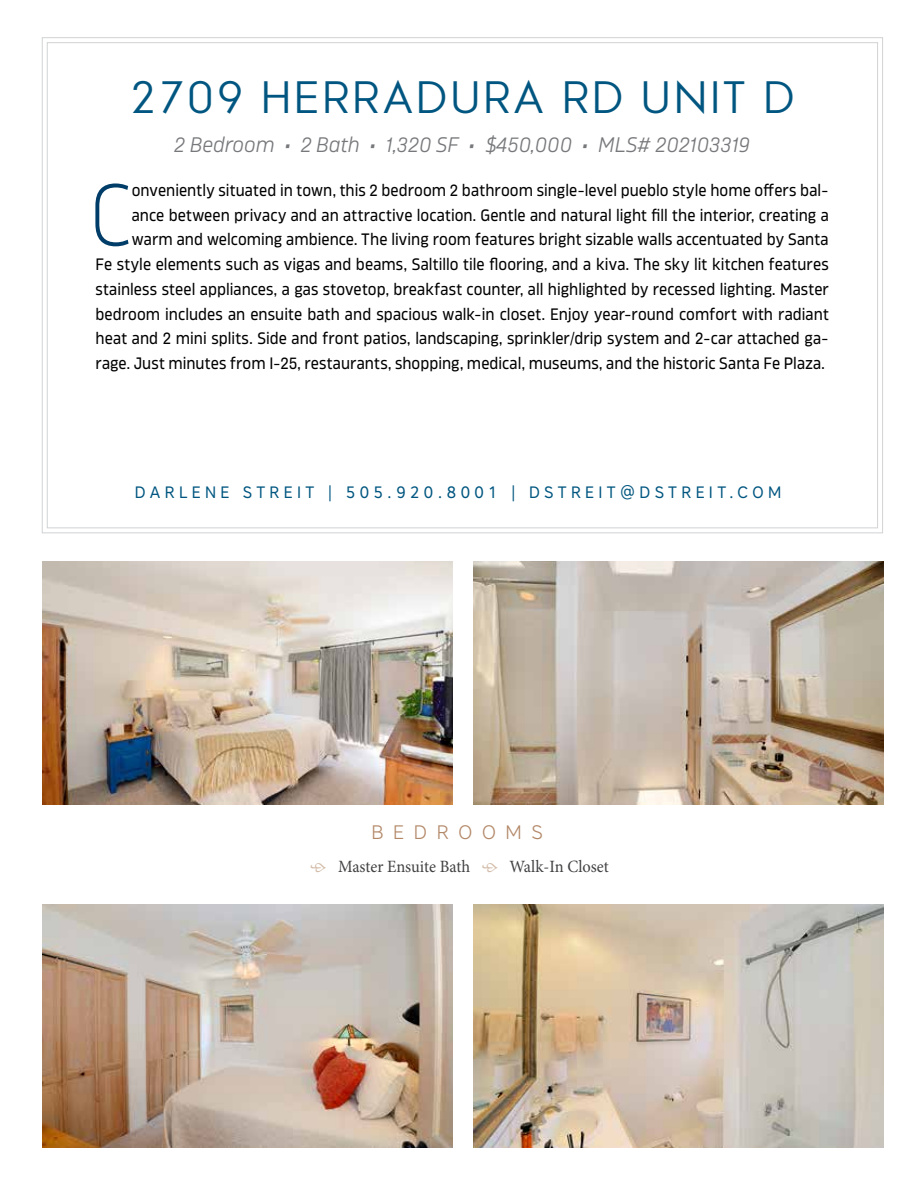
<style>
.page{position:relative;width:918px;height:1188px;background:#fff}
.page>*{position:absolute;margin:0;border:0;box-sizing:border-box;transform-origin:0 0}
.t1{font:300 87.15px "Karibu";color:#003d68;scale:.95 1}
.t2{font:43.5px "Aramis";letter-spacing:.12em;color:#005680}
.t3{font:italic 21px "Karibu";color:#77787b}
.t4{font:300 19.5px "Core Sans A35";letter-spacing:.5em;color:#b38868}
.t5{font:17.25px "Minion Pro";color:#414042;scale:.95 1}
.t6{font:16.5px/24.8px "Karibu";letter-spacing:.005em;color:#000101;text-align:right;scale:.95 1}
.t7{font:16.5px "Core Sans A45";letter-spacing:.28em;color:#005680;scale:.95 1}
.s1{font-size:18.75px;color:#d3bba7}
</style>
<div class="page">
<svg style="left:41px;top:37px;width:842px;height:497px"></svg>
<img style="left:42px;top:561px;width:411px;height:243px">
<img style="left:473px;top:561px;width:410px;height:243px">
<img style="left:42px;top:905px;width:411px;height:243px">
<img style="left:473px;top:905px;width:410px;height:243px">
<h2 class="t2" style="left:131px;top:65px;width:664px">2709 HERRADURA RD UNIT D</h2>
<p class="t3" style="left:174px;top:131px;width:577px">2 Bedroom • 2 Bath • 1,320 SF • $450,000 • MLS# 202103319</p>
<h1 class="t1" style="left:89px;top:160px;width:46px">C</h1>
<p class="t6" style="left:96px;top:177px;width:774px">onveniently situated in town, this 2 bedroom 2 bathroom single-level pueblo style home offers bal&shy;ance between privacy and an attractive location. Gentle and natural light fill the interior, creating a warm and welcoming ambience. The living room features bright sizable walls accentuated by Santa<br>Fe style elements such as vigas and beams, Saltillo tile flooring, and a kiva. The sky lit kitchen features stainless steel appliances, a gas stovetop, breakfast counter, all highlighted by recessed lighting. Master bedroom includes an ensuite bath and spacious walk-in closet. Enjoy year-round comfort with radiant heat and 2 mini splits. Side and front patios, landscaping, sprinkler/drip system and 2-car attached ga&shy;rage. Just minutes from I-25, restaurants, shopping, medical, museums, and the historic Santa Fe Plaza.</p>
<p class="t7" style="left:135px;top:481px;width:682px">DARLENE STREIT | 505.920.8001 | DSTREIT@DSTREIT.COM</p>
<p class="t4" style="left:371px;top:820px;width:173px">BEDROOMS</p>
<p class="t5" style="left:310px;top:855px;width:316px"><span class="s1">•</span> Master Ensuite Bath <span class="s1">•</span> Walk-In Closet</p>
</div>
